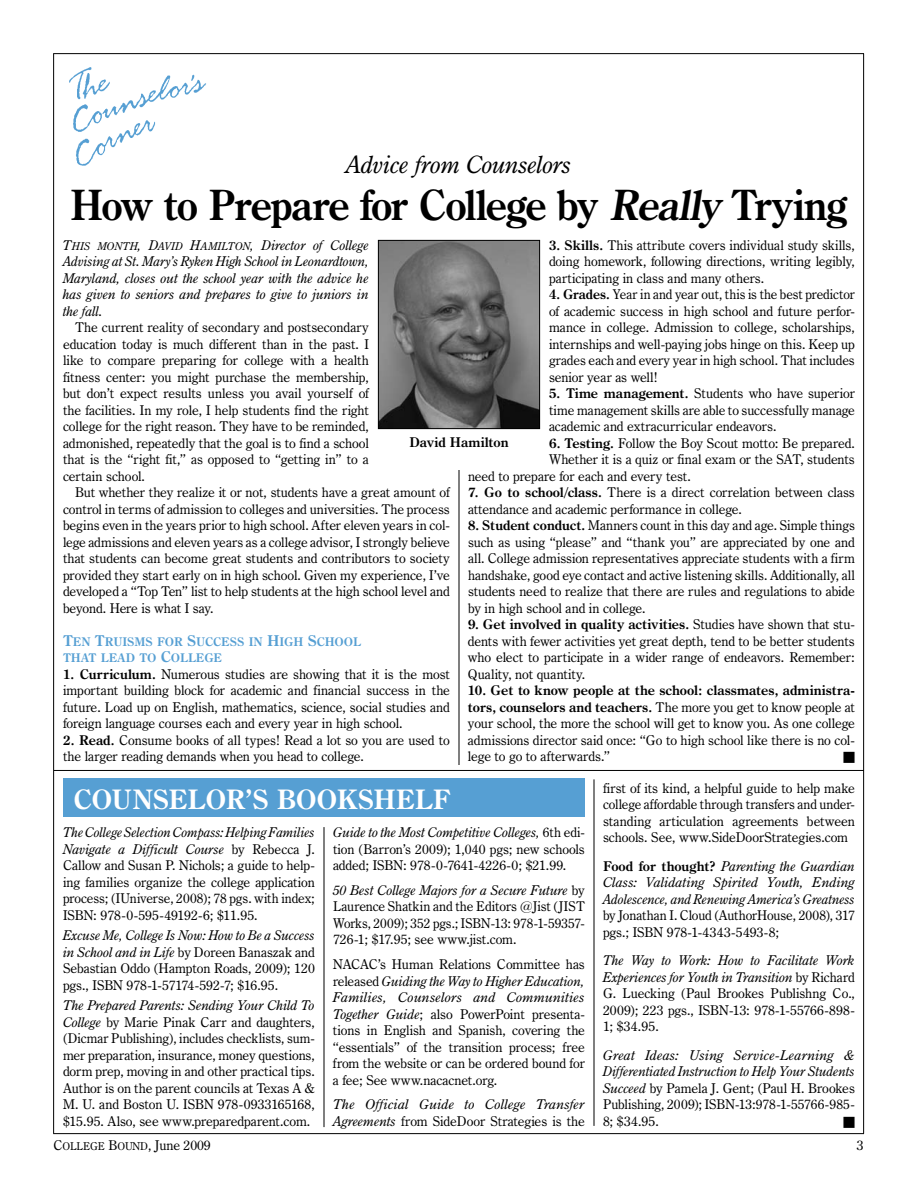
<style>
.page{position:relative;width:918px;height:1188px;background:#fff}
.page>*{position:absolute;margin:0;border:0;box-sizing:border-box;transform-origin:0 0}
.t1{font:700 42px "Century Oldstyle BT";letter-spacing:-.04em;color:#000;scale:.95 1}
.t2{font:700 27px "Century Oldstyle BT";letter-spacing:-.015em;color:#fff}
.t3{font:italic 24px "Century Oldstyle BT";letter-spacing:-.01em;color:#000}
.t4{font:13.5px/16.5px "Century Oldstyle BT";letter-spacing:-.01em;color:#000;text-align:justify}
.t5{font:italic 13.5px/16.5px "Century Oldstyle BT";color:#000;text-align:justify}
.t6{font:700 13.5px "Century Oldstyle BT";color:#000}
.t7{font:12px/16.5px "Century Oldstyle BT Bold SC800";letter-spacing:-.015em;color:#569fd3}
.t8{font:12px "Zapf Dingbats IT Cby BT";color:#000}
.t9{font:10.8px "Century Oldstyle BT Italic SC800";letter-spacing:.01em;color:#000}
.t10{font:10.8px "Century Oldstyle BT Roman SC800";letter-spacing:-.015em;color:#000}
.s1{font-style:italic}
.s2{font-size:13.5px}
.s3{font-family:"Century Oldstyle BT";font-style:italic;font-size:13.5px}
.s4{font-size:15px}
.s5{font-weight:700}
.s6{font-style:normal}
.s7{font-weight:700;font-style:normal}
.s8{font-family:"Century Oldstyle BT";font-size:13.5px}
</style>
<div class="page">
<hr style="left:53px;top:54px;width:1px;height:1080px;background:#000">
<hr style="left:53px;top:1133px;width:811px;height:1px;background:#000">
<hr style="left:53px;top:53px;width:811px;height:1px;background:#000">
<hr style="left:863px;top:54px;width:1px;height:1080px;background:#000">
<hr style="left:459px;top:470px;width:1px;height:295px;background:#000">
<hr style="left:324px;top:827px;width:1px;height:300px;background:#000">
<hr style="left:594px;top:779px;width:1px;height:347px;background:#000">
<hr style="left:54px;top:770px;width:810px;height:1px;background:#000">
<img style="left:69px;top:67px;width:137px;height:99px">
<div style="left:63px;top:778px;width:522px;height:40px;background:#569fd3"></div>
<img style="left:380px;top:242px;width:158px;height:185px">
<div style="left:378px;top:240px;width:162px;height:189px;border:1px solid #000"></div>
<h3 class="t3" style="left:346px;top:150px;width:227px">Advice from Counselors</h3>
<h1 class="t1" style="left:70px;top:179px;width:820px">How to Prepare for College by <span class="s1">Really</span> Trying</h1>
<p class="t9" style="left:63px;top:239px;width:307px"><span class="s2">T</span>HIS MONTH<span class="s2">, D</span>AVID <span class="s2">H</span>AMILTON<span class="s2">,</span> <span class="s3">Director of College</span></p>
<p class="t5" style="left:63px;top:253px;width:308px">Advising at St. Mary’s Ryken High School in Leonardtown, Maryland, closes out the school year with the advice he has given to seniors and prepares to give to juniors in the fall.</p>
<p class="t4" style="left:63px;top:319px;width:308px;text-indent:12px">The current reality of secondary and postsecondary education today is much different than in the past. I like to compare preparing for college with a health fitness center: you might purchase the membership, but don’t expect results unless you avail yourself of the facilities. In my role, I help students find the right college for the right reason. They have to be reminded, admonished, repeatedly that the goal is to find a school that is the “right fit,” as opposed to “getting in” to a certain school.</p>
<p class="t4" style="left:63px;top:484px;width:389px;text-indent:12px">But whether they realize it or not, students have a great amount of control in terms of admission to colleges and universities. The process begins even in the years prior to high school. After eleven years in col&shy;lege admissions and eleven years as a college advisor, I strongly believe that students can become great students and contributors to society provided they start early on in high school. Given my experience, I’ve developed a “Top Ten” list to help students at the high school level and beyond. Here is what I say.</p>
<p class="t7" style="left:63px;top:633px;width:300px"><span class="s4">T</span>EN <span class="s4">T</span>RUISMS FOR <span class="s4">S</span>UCCESS IN <span class="s4">H</span>IGH <span class="s4">S</span>CHOOL<br>THAT LEAD TO <span class="s4">C</span>OLLEGE</p>
<p class="t4" style="left:63px;top:666px;width:388px"><span class="s5">1. Curriculum.</span> Numerous studies are showing that it is the most important building block for academic and financial success in the future. Load up on English, mathematics, science, social studies and foreign language courses each and every year in high school.</p>
<p class="t4" style="left:63px;top:732px;width:388px"><span class="s5">2. Read.</span> Consume books of all types! Read a lot so you are used to the larger reading demands when you head to college.</p>
<p class="t4" style="left:549px;top:237px;width:307px"><span class="s5">3. Skills.</span> This attribute covers individual study skills, doing homework, following directions, writing legibly, participating in class and many others.</p>
<p class="t4" style="left:549px;top:286px;width:308px"><span class="s5">4. Grades.</span> Year in and year out, this is the best predictor of academic success in high school and future perfor&shy;mance in college. Admission to college, scholarships, internships and well-paying jobs hinge on this. Keep up grades each and every year in high school. That includes senior year as well!</p>
<p class="t4" style="left:549px;top:385px;width:307px"><span class="s5">5. Time management.</span> Students who have superior time management skills are able to successfully manage academic and extracurricular endeavors.</p>
<p class="t4" style="left:549px;top:435px;width:307px"><span class="s5">6. Testing.</span> Follow the Boy Scout motto: Be prepared.</p>
<p class="t4" style="left:549px;top:451px;width:307px">Whether it is a quiz or final exam or the SAT, students</p>
<p class="t4" style="left:468px;top:468px;width:224px">need to prepare for each and every test.</p>
<p class="t4" style="left:468px;top:484px;width:388px"><span class="s5">7. Go to school/class.</span> There is a direct correlation between class attendance and academic performance in college.</p>
<p class="t4" style="left:468px;top:517px;width:389px"><span class="s5">8. Student conduct.</span> Manners count in this day and age. Simple things such as using “please” and “thank you” are appreciated by one and all. College admission representatives appreciate students with a firm handshake, good eye contact and active listening skills. Additionally, all students need to realize that there are rules and regulations to abide by in high school and in college.</p>
<p class="t4" style="left:468px;top:616px;width:389px"><span class="s5">9. Get involved in quality activities.</span> Studies have shown that stu&shy;dents with fewer activities yet great depth, tend to be better students who elect to participate in a wider range of endeavors. Remember:<br>Quality, not quantity.</p>
<p class="t4" style="left:468px;top:682px;width:389px"><span class="s5">10. Get to know people at the school: classmates, administra&shy;tors, counselors and teachers.</span> The more you get to know people at your school, the more the school will get to know you. As one college admissions director said once: “Go to high school like there is no col&shy;lege to go to afterwards.”</p>
<p class="t6" style="left:409px;top:434px;width:101px">David Hamilton</p>
<p class="t8" style="left:843px;top:752px;width:13px">■</p>
<h2 class="t2" style="left:74px;top:782px;width:379px">COUNSELOR’S BOOKSHELF</h2>
<p class="t4" style="left:63px;top:824px;width:254px"><span class="s1">The College Selection Compass: Helping Families Navigate a Difficult Course</span> by Rebecca J.<br>Callow and Susan P. Nichols; a guide to help&shy;ing families organize the college application process; (IUniverse, 2008); 78 pgs. with index; ISBN: 978-0-595-49192-6; $11.95.</p>
<p class="t4" style="left:63px;top:927px;width:253px"><span class="s1">Excuse Me, College Is Now: How to Be a Success in School and in Life</span> by Doreen Banaszak and Sebastian Oddo (Hampton Roads, 2009); 120 pgs., ISBN 978-1-57174-592-7; $16.95.</p>
<p class="t4" style="left:63px;top:997px;width:253px"><span class="s1">The Prepared Parents: Sending Your Child To College</span> by Marie Pinak Carr and daughters, (Dicmar Publishing), includes checklists, sum&shy;mer preparation, insurance, money questions, dorm prep, moving in and other practical tips.<br>Author is on the parent councils at Texas A &amp; M. U. and Boston U. ISBN 978-0933165168, $15.95. Also, see www.preparedparent.com.</p>
<p class="t4" style="left:333px;top:824px;width:254px"><span class="s1">Guide to the Most Competitive Colleges,</span> 6th edi&shy;tion (Barron’s 2009); 1,040 pgs; new schools added; ISBN: 978-0-7641-4226-0; $21.99.</p>
<p class="t4" style="left:333px;top:882px;width:253px"><span class="s1">50 Best College Majors for a Secure Future</span> by Laurence Shatkin and the Editors @Jist (JIST Works, 2009); 352 pgs.; ISBN-13: 978-1-59357- 726-1; $17.95; see www.jist.com.</p>
<p class="t4" style="left:333px;top:956px;width:254px">NACAC’s Human Relations Committee has released <span class="s1">Guiding the Way to Higher Education, Families, Counselors and Communities Together Guide</span>; also PowerPoint presenta&shy;tions in English and Spanish, covering the “essentials” of the transition process; free from the website or can be ordered bound for a fee; See www.nacacnet.org.</p>
<p class="t5" style="left:333px;top:1096px;width:253px">The Official Guide to College Transfer<br>Agreements <span class="s6">from SideDoor Strategies is the</span></p>
<p class="t4" style="left:603px;top:780px;width:254px">first of its kind, a helpful guide to help make college affordable through transfers and under&shy;standing articulation agreements between schools. See, www.SideDoorStrategies.com</p>
<p class="t5" style="left:603px;top:858px;width:254px"><span class="s7">Food for thought?</span> Parenting the Guardian Class: Validating Spirited Youth, Ending Adolescence, and Renewing America’s Greatness</p>
<p class="t4" style="left:603px;top:907px;width:253px">by Jonathan I. Cloud (AuthorHouse, 2008), 317 pgs.; ISBN 978-1-4343-5493-8;</p>
<p class="t4" style="left:603px;top:952px;width:254px"><span class="s1">The Way to Work: How to Facilitate Work Experiences for Youth in Transition</span> by Richard G. Luecking (Paul Brookes Publishng Co., 2009); 223 pgs., ISBN-13: 978-1-55766-898- 1; $34.95.</p>
<p class="t5" style="left:603px;top:1047px;width:254px">Great Ideas: Using Service-Learning &amp; Differentiated Instruction to Help Your Students Succeed <span class="s6">by Pamela J. Gent; (Paul H. Brookes Publishing, 2009); ISBN-13:978-1-55766-985- 8; $34.95.</span></p>
<p class="t8" style="left:843px;top:1116px;width:13px">■</p>
<p class="t10" style="left:54px;top:1140px;width:158px"><span class="s2">C</span>OLLEGE <span class="s2">B</span>OUND<span class="s8">, June 2009</span></p>
<p class="t4" style="left:857px;top:1137px;width:8px">3</p>
</div>
